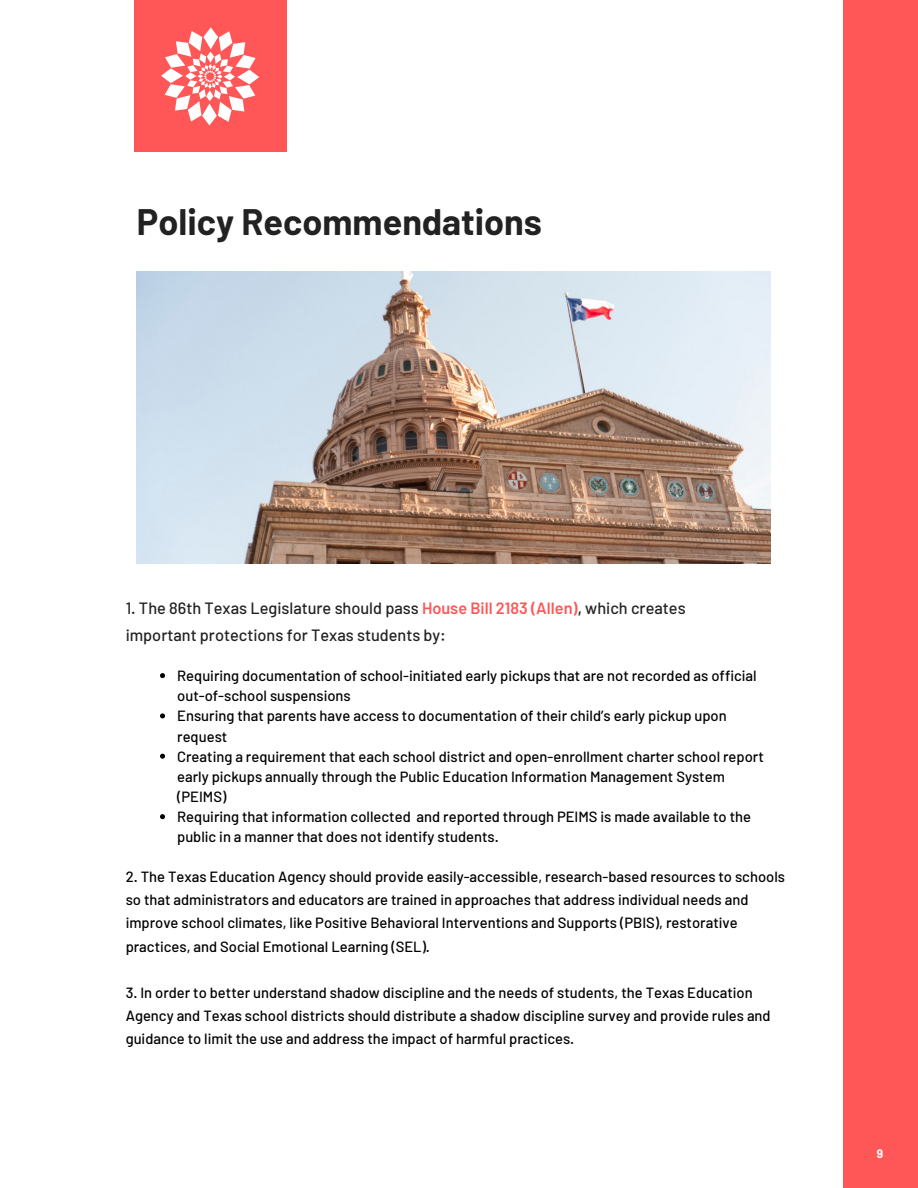
<style>
.page{position:relative;width:918px;height:1188px;background:#fff}
.page>*{position:absolute;margin:0;border:0;box-sizing:border-box;transform-origin:0 0}
.t1{font:700 36px "Barlow";color:#222}
.t2{font:500 16.35px/26.2px "Barlow";color:#222}
.t3{font:500 14.7px/20.1px "Barlow";color:#000}
.t4{font:700 12px "Barlow";color:#fff}
.s1{font-weight:600;color:#ff5757}
.s2{font-weight:600}
</style>
<div class="page">
<img style="left:137px;top:271px;width:633px;height:293px">
<svg style="left:160px;top:673px;width:5px;height:5px"></svg>
<svg style="left:160px;top:713px;width:5px;height:5px"></svg>
<svg style="left:160px;top:754px;width:5px;height:5px"></svg>
<svg style="left:160px;top:814px;width:5px;height:5px"></svg>
<div style="left:134px;top:0;width:152px;height:152px;background:#ff5757"></div>
<svg style="left:161px;top:27px;width:98px;height:98px"></svg>
<div style="left:843px;top:0;width:75px;height:1188px;background:#ff5757"></div>
<h1 class="t1" style="left:137px;top:199px;width:407px">Policy Recommendations</h1>
<p class="t2" style="left:126px;top:595px;width:561px">1. The 86th Texas Legislature should pass <span class="s1">House Bill 2183 (Allen)</span><span class="s2">,</span> which creates important protections for Texas students by:</p>
<p class="t3" style="left:177px;top:665px;width:588px">Requiring documentation of school-initiated early pickups that are not recorded as official out-of-school suspensions<br>Ensuring that parents have access to documentation of their child’s early pickup upon request<br>Creating a requirement that each school district and open-enrollment charter school report early pickups annually through the Public Education Information Management System (PEIMS)<br>Requiring that information collected and reported through PEIMS is made available to the public in a manner that does not identify students.</p>
<p class="t3" style="left:126px;top:865px;width:661px;line-height:23.1px">2. The Texas Education Agency should provide easily-accessible, research-based resources to schools so that administrators and educators are trained in approaches that address individual needs and improve school climates, like Positive Behavioral Interventions and Supports (PBIS), restorative practices, and Social Emotional Learning (SEL).</p>
<p class="t3" style="left:126px;top:981px;width:647px;line-height:23.1px">3. In order to better understand shadow discipline and the needs of students, the Texas Education<br>Agency and Texas school districts should distribute a shadow discipline survey and provide rules and guidance to limit the use and address the impact of harmful practices.</p>
<p class="t4" style="left:877px;top:1146px;width:8px">9</p>
</div>
